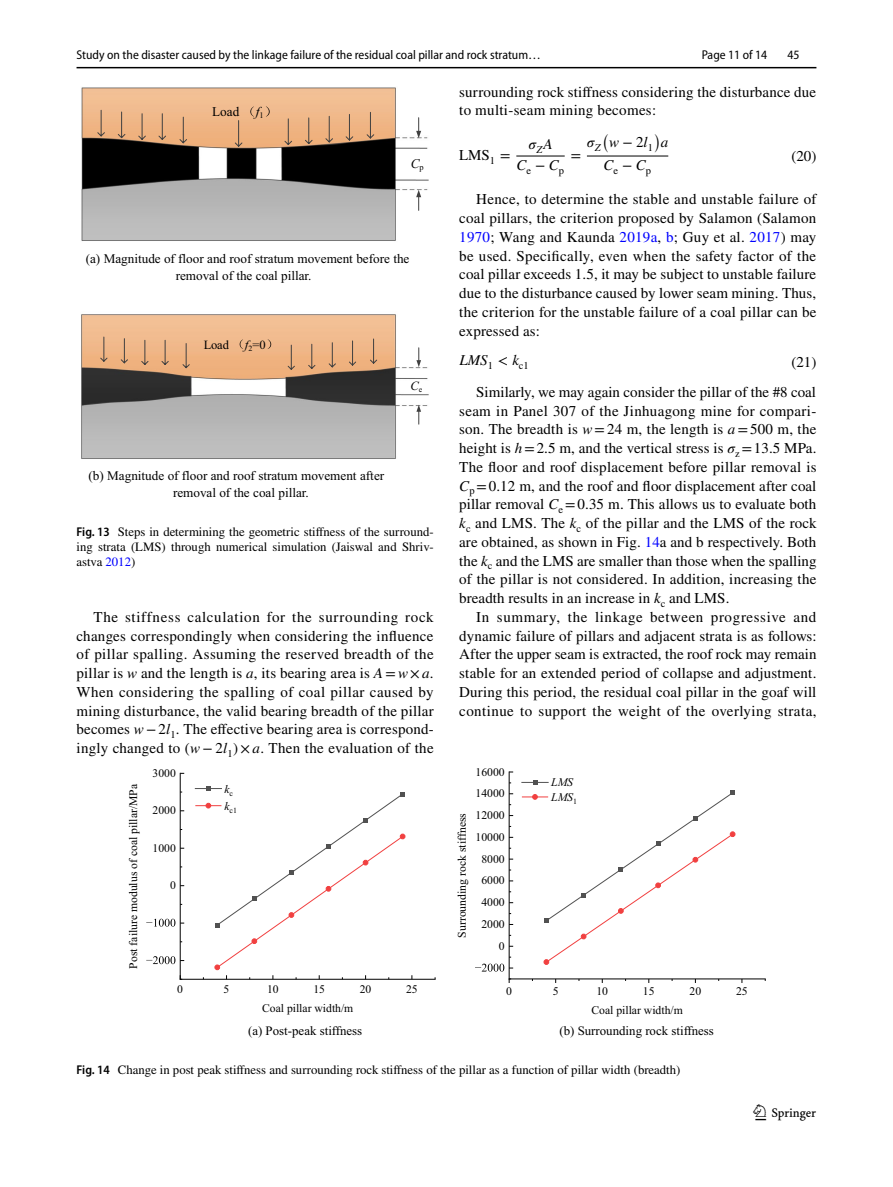
<style>
.page{position:relative;width:893px;height:1187px;background:#fff}
.page>*{position:absolute;margin:0;border:0;box-sizing:border-box;transform-origin:0 0}
.t1{font:22.5px "Springnew Regular 3";color:#000}
.t2{font:15px/18.8px "STIX";letter-spacing:.01em;color:#000;text-align:justify}
.t3{font:15px "STIX General Italic 22";color:#000}
.t4{font:15px "STIX General Italic 23";color:#000}
.t5{font:15px "STIX Math Italic 16";color:#000}
.t6{font:15px "STIX General Regular 24";color:#000}
.t7{font:15px "STIX Math Extensions Regular 7";color:#000}
.t8{font:15px "STIX Math Regular 21";color:#000}
.t9{font:13.35px "Times New Roman PSMT3";color:#000}
.t10{font:13.35px "Times New Roman PS Italic MT2";color:#000}
.t11{font:13.2px/17px "Times New Roman PSMT3";color:#000;text-align:center}
.t12{font:12.9px "Times New Roman PSMT4";color:#000}
.t13{font:12.75px/15px "STIX";color:#000;text-align:justify}
.t14{font:12.75px "Myriad Pro Semi Cn 3";color:#000}
.t15{font:semi-condensed 12.75px "Myriad Pro";color:#000}
.t16{font:12.6px "Times New Roman PSMT3";color:#000}
.t17{font:12.6px "Times New Roman PS Italic MT2";color:#000}
.t18{font:11.7px "Times New Roman PSMT4";color:#000}
.t19{font:11.7px/14.5px "Times New Roman PS Italic MT3";color:#000}
.t20{font:11.55px "Times New Roman PSMT4";color:#000}
.t21{font:10.5px "STIX General Regular 24";color:#000}
.t22{font:7.95px "Times New Roman PSMT4";color:#000}
.s1{font-family:"Times New Roman PS Italic MT2"}
.s2{font-family:"Myriad Pro";font-weight:600;font-stretch:semi-condensed}
.s3{color:#00f}
.s4{font-style:italic}
.s5{font-family:"STIX Math Regular 21"}
.s6{font-family:"STIX General Regular 24"}
.s7{font-family:"STIX General Italic 22"}
.s8{font-family:"STIX Math Italic 15"}
</style>
<div class="page">
<hr style="left:77px;top:67px;width:739px;height:1px;background:#000">
<hr style="left:516px;top:155px;width:49px;height:1px;background:#000">
<hr style="left:587px;top:155px;width:81px;height:1px;background:#000">
<img style="left:81px;top:87px;width:348px;height:372px">
<svg style="left:97px;top:106px;width:324px;height:41px;background:#d7a880"></svg>
<svg style="left:416px;top:190px;width:5px;height:20px"></svg>
<svg style="left:100px;top:336px;width:278px;height:34px;background:#e8b081"></svg>
<svg style="left:416px;top:348px;width:5px;height:19px"></svg>
<svg style="left:416px;top:405px;width:5px;height:19px"></svg>
<hr style="left:180px;top:978px;width:255px;height:1px;background:#000">
<hr style="left:180px;top:773px;width:1px;height:206px;background:#000">
<svg style="left:146px;top:956px;width:38px;height:8px"></svg>
<svg style="left:146px;top:918px;width:38px;height:8px"></svg>
<svg style="left:195px;top:786px;width:210px;height:183px"></svg>
<hr style="left:509px;top:978px;width:256px;height:1px;background:#000">
<hr style="left:509px;top:772px;width:1px;height:206px;background:#000">
<svg style="left:475px;top:963px;width:38px;height:8px"></svg>
<svg style="left:522px;top:780px;width:26px;height:4px"></svg>
<svg style="left:522px;top:790px;width:213px;height:174px"></svg>
<p class="t14" style="left:77px;top:48px;width:466px">Study on the disaster caused by the linkage failure of the residual coal pillar and rock stratum…</p>
<p class="t15" style="left:702px;top:48px;width:67px">Page 11 of 14</p>
<p class="t15" style="left:787px;top:48px;width:14px">45</p>
<p class="t9" style="left:212px;top:103px;width:53px">Load <span class="s1">f</span><sub>1</sub></p>
<p class="t10" style="left:411px;top:154px;width:15px">C<sub>p</sub></p>
<p class="t11" style="left:86px;top:249px;width:325px">(a) Magnitude of floor and roof stratum movement before the removal of the coal pillar.</p>
<p class="t16" style="left:204px;top:336px;width:27px">Load</p>
<p class="t16" style="left:245px;top:336px;width:22px"><span class="s1">f</span><sub>2</sub>=0</p>
<p class="t17" style="left:410px;top:377px;width:13px">C<sub>e</sub></p>
<p class="t11" style="left:173px;top:467px;width:213px;text-align:left;text-indent:-84px">(b) Magnitude of floor and roof stratum movement after removal of the coal pillar.</p>
<p class="t13" style="left:77px;top:525px;width:359px"><span class="s2">Fig. 13</span> Steps in determining the geometric stiffness of the surround&shy;ing strata (LMS) through numerical simulation (Jaiswal and Shriv&shy;astva <span class="s3">2012</span>)</p>
<p class="t2" style="left:77px;top:608px;width:359px;text-indent:17px">The stiffness calculation for the surrounding rock changes correspondingly when considering the influence of pillar spalling. Assuming the reserved breadth of the pillar is <span class="s4">w</span> and the length is <span class="s4">a</span>, its bearing area is <span class="s4">A</span>=<span class="s4">w</span>×<span class="s4">a</span>.<br>When considering the spalling of coal pillar caused by mining disturbance, the valid bearing breadth of the pillar becomes <span class="s4">w</span>−2<span class="s4">l</span><sub>1</sub>. The effective bearing area is correspond&shy;ingly changed to (<span class="s4">w</span>−2<span class="s4">l</span><sub>1</sub>) × <span class="s4">a</span>. Then the evaluation of the</p>
<p class="t20" style="left:125px;top:968px;width:186px;rotate:-90deg">Post failure modulus of coal pillar/MPa</p>
<p class="t18" style="left:153px;top:765px;width:25px">3000</p>
<p class="t18" style="left:153px;top:802px;width:25px">2000</p>
<p class="t18" style="left:153px;top:839px;width:25px">1000</p>
<p class="t18" style="left:170px;top:877px;width:7px">0</p>
<p class="t19" style="left:224px;top:781px;width:10px">k<sub>c</sub></p>
<p class="t22" style="left:224px;top:804px;width:14px"><sup>k</sup>c1</p>
<p class="t18" style="left:177px;top:980px;width:7px">0</p>
<p class="t18" style="left:224px;top:980px;width:7px">5</p>
<p class="t18" style="left:267px;top:980px;width:13px">10</p>
<p class="t18" style="left:313px;top:980px;width:13px">15</p>
<p class="t18" style="left:360px;top:980px;width:13px">20</p>
<p class="t18" style="left:406px;top:980px;width:13px">25</p>
<p class="t18" style="left:262px;top:999px;width:93px">Coal pillar width/m</p>
<p class="t2" style="left:459px;top:83px;width:358px">surrounding rock stiffness considering the disturbance due to multi-seam mining becomes:</p>
<p class="t5" style="left:587px;top:137px;width:15px">𝜎<sub>Z</sub></p>
<p class="t7" style="left:602px;top:121px;width:9px">(</p>
<p class="t3" style="left:609px;top:133px;width:45px">w <span class="s5">−</span> <span class="s6">2</span>l<sub>1</sub></p>
<p class="t7" style="left:654px;top:121px;width:9px">)</p>
<p class="t3" style="left:661px;top:133px;width:9px">a</p>
<p class="t3" style="left:603px;top:156px;width:49px">C<sub>e</sub> <span class="s5">−</span> C<sub>p</sub></p>
<p class="t5" style="left:528px;top:139px;width:26px">𝜎<sub>Z</sub><span class="s7">A</span></p>
<p class="t3" style="left:516px;top:156px;width:49px">C<sub>e</sub> <span class="s5">−</span> C<sub>p</sub></p>
<p class="t6" style="left:459px;top:146px;width:32px">LMS</p>
<p class="t2" style="left:791px;top:147px;width:26px">(20)</p>
<p class="t21" style="left:490px;top:154px;width:22px">1 <sup>=</sup></p>
<p class="t8" style="left:571px;top:149px;width:12px">=</p>
<p class="t2" style="left:459px;top:191px;width:359px;text-indent:17px">Hence, to determine the stable and unstable failure of coal pillars, the criterion proposed by Salamon (Salamon <span class="s3">1970</span>; Wang and Kaunda <span class="s3">2019a</span>, <span class="s3">b</span>; Guy et al. <span class="s3">2017</span>) may be used. Specifically, even when the safety factor of the coal pillar exceeds 1.5, it may be subject to unstable failure due to the disturbance caused by lower seam mining. Thus, the criterion for the unstable failure of a coal pillar can be expressed as:</p>
<p class="t4" style="left:459px;top:351px;width:71px">LMS<sub>1</sub> <span class="s8">&lt;</span> k<sub>c1</sub></p>
<p class="t2" style="left:791px;top:354px;width:26px">(21)</p>
<p class="t2" style="left:459px;top:383px;width:359px;text-indent:17px">Similarly, we may again consider the pillar of the #8 coal seam in Panel 307 of the Jinhuagong mine for compari&shy;son. The breadth is <span class="s4">w</span>=24 m, the length is <span class="s4">a</span>=500 m, the height is <span class="s4">h</span>=2.5 m, and the vertical stress is <span class="s4">σ</span><sub>z</sub> =13.5 MPa.<br>The floor and roof displacement before pillar removal is <span class="s4">C</span><sub>p</sub> =0.12 m, and the roof and floor displacement after coal pillar removal <span class="s4">C</span><sub>e</sub> =0.35 m. This allows us to evaluate both <span class="s4">k</span><sub>c</sub> and LMS. The <span class="s4">k</span><sub>c</sub> of the pillar and the LMS of the rock are obtained, as shown in Fig. <span class="s3">14</span>a and b respectively. Both the <span class="s4">k</span><sub>c</sub> and the LMS are smaller than those when the spalling of the pillar is not considered. In addition, increasing the breadth results in an increase in <span class="s4">k</span><sub>c</sub> and LMS.</p>
<p class="t2" style="left:459px;top:608px;width:359px;text-indent:17px">In summary, the linkage between progressive and dynamic failure of pillars and adjacent strata is as follows:<br>After the upper seam is extracted, the roof rock may remain stable for an extended period of collapse and adjustment.<br>During this period, the residual coal pillar in the goaf will continue to support the weight of the overlying strata,</p>
<p class="t18" style="left:454px;top:937px;width:126px;rotate:-90deg">Surrounding rock stiffness</p>
<p class="t18" style="left:476px;top:763px;width:31px">16000</p>
<p class="t18" style="left:476px;top:785px;width:31px">14000</p>
<p class="t18" style="left:476px;top:807px;width:31px">12000</p>
<p class="t18" style="left:476px;top:829px;width:31px">10000</p>
<p class="t18" style="left:481px;top:850px;width:25px">8000</p>
<p class="t18" style="left:481px;top:872px;width:25px">6000</p>
<p class="t18" style="left:481px;top:894px;width:25px">4000</p>
<p class="t18" style="left:481px;top:916px;width:25px">2000</p>
<p class="t18" style="left:499px;top:937px;width:7px">0</p>
<p class="t19" style="left:551px;top:774px;width:28px">LMS<br>LMS<sub>1</sub></p>
<p class="t18" style="left:506px;top:982px;width:7px">0</p>
<p class="t18" style="left:553px;top:982px;width:7px">5</p>
<p class="t18" style="left:596px;top:982px;width:13px">10</p>
<p class="t18" style="left:643px;top:982px;width:13px">15</p>
<p class="t18" style="left:689px;top:982px;width:13px">20</p>
<p class="t18" style="left:736px;top:982px;width:13px">25</p>
<p class="t18" style="left:591px;top:1002px;width:93px">Coal pillar width/m</p>
<p class="t12" style="left:248px;top:1021px;width:116px">(a) Post-peak stiffness</p>
<p class="t12" style="left:559px;top:1021px;width:156px">(b) Surrounding rock stiffness</p>
<p class="t13" style="left:77px;top:1062px;width:605px"><span class="s2">Fig. 14</span> Change in post peak stiffness and surrounding rock stiffness of the pillar as a function of pillar width (breadth)</p>
<h1 class="t1" style="left:755px;top:1104px;width:62px">1 3</h1>
</div>
